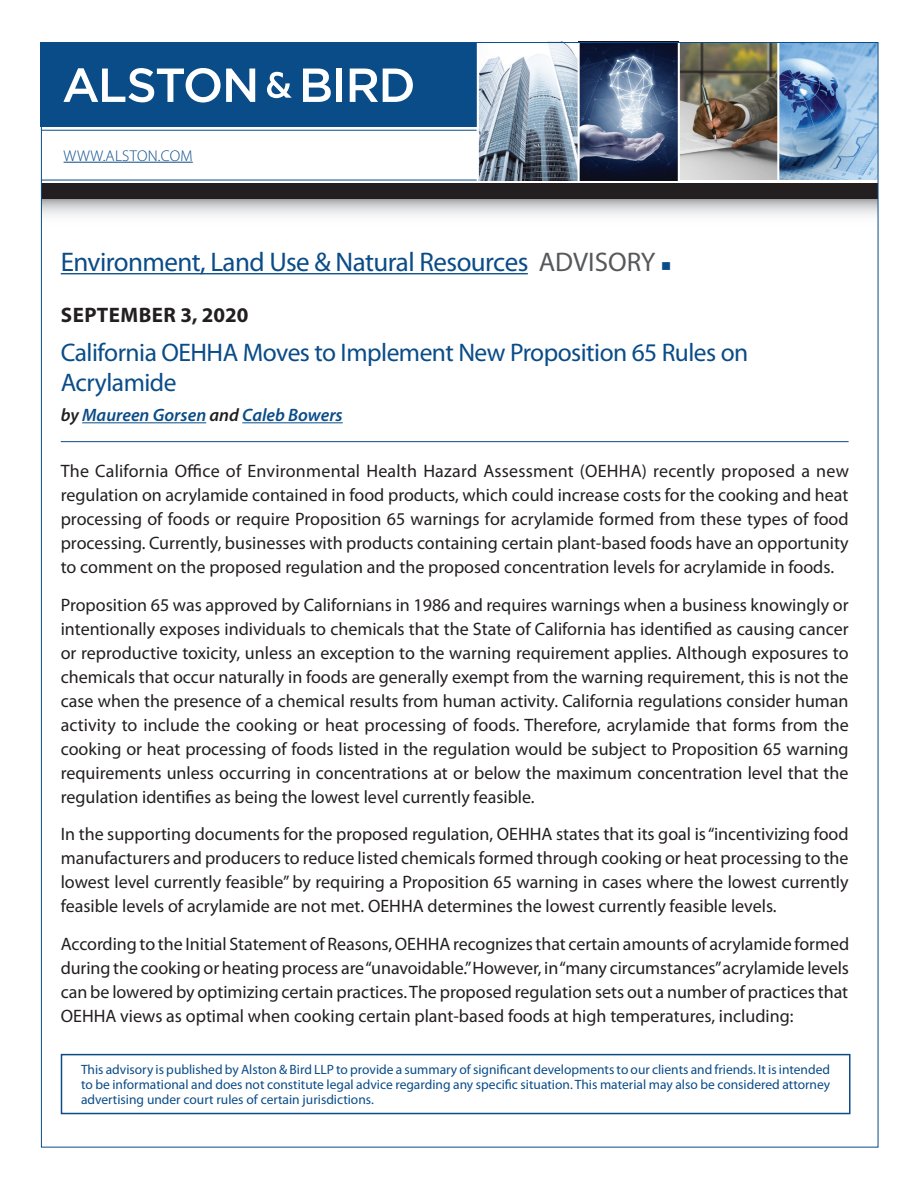
<style>
.page{position:relative;width:918px;height:1188px;background:#fff}
.page>*{position:absolute;margin:0;border:0;box-sizing:border-box;transform-origin:0 0}
.t1{font:27px "Myriad Pro";letter-spacing:-.02em;color:#0a4c88}
.t2{font:25.5px/30px "Myriad Pro";letter-spacing:-.02em;color:#0a4c88}
.t3{font:700 21px "Myriad Pro";letter-spacing:.02em;color:#231f20}
.t4{font:18px/24px "Myriad Pro";color:#231f20;text-align:justify}
.t5{font:italic 600 18px "Myriad Pro";color:#0a4c88}
.t6{font:300 15.6px "Myriad Pro";letter-spacing:.02em;color:#0a4c88}
.t7{font:13.5px/15px "Myriad Pro";color:#0a4c88;text-align:justify}
.s1{color:#57585a}
.s2{color:#231f20}
</style>
<div class="page">
<svg style="left:43px;top:199px;width:833px;height:17px"></svg>
<div style="left:40px;top:42px;width:836px;height:85px;background:#0a4c88"></div>
<hr style="left:41px;top:130px;width:436px;height:1px;background:#0a4c88">
<hr style="left:41px;top:180px;width:436px;height:1px;background:#0a4c88">
<div style="left:41px;top:183px;width:837px;height:16px;background:#231f20"></div>
<img style="left:479px;top:44px;width:397px;height:136px">
<hr style="left:578px;top:42px;width:2px;height:139px;background:#fff">
<hr style="left:678px;top:42px;width:2px;height:139px;background:#fff">
<hr style="left:777px;top:42px;width:2px;height:139px;background:#fff">
<hr style="left:477px;top:41px;width:2px;height:139px;background:#fff">
<svg style="left:63px;top:68px;width:192px;height:35px"></svg>
<svg style="left:267px;top:72px;width:25px;height:26px"></svg>
<svg style="left:303px;top:69px;width:28px;height:33px"></svg>
<div style="left:336px;top:69px;width:6px;height:33px;background:#fff"></div>
<svg style="left:350px;top:69px;width:63px;height:33px"></svg>
<hr style="left:64px;top:162px;width:129px;height:1px;background:#0a4c88">
<hr style="left:61px;top:273px;width:467px;height:1px;background:#0a4c88">
<hr style="left:61px;top:441px;width:788px;height:1px;background:#0a4c88">
<hr style="left:82px;top:422px;width:124px;height:1px;background:#0a4c88">
<hr style="left:242px;top:422px;width:101px;height:1px;background:#0a4c88">
<div style="left:61px;top:1054px;width:789px;height:60px;border:2px solid #0a4c88"></div>
<p class="t6" style="left:64px;top:146px;width:131px">WWW.ALSTON.COM</p>
<h1 class="t1" style="left:61px;top:245px;width:612px">Environment, Land Use &amp; Natural Resources <span class="s1">ADVISORY</span> ■</h1>
<p class="t3" style="left:61px;top:301px;width:189px">SEPTEMBER 3, 2020</p>
<h2 class="t2" style="left:61px;top:337px;width:689px">California OEHHA Moves to Implement New Proposition 65 Rules on<br>Acrylamide</h2>
<p class="t5" style="left:61px;top:404px;width:284px"><span class="s2">by</span> Maureen Gorsen <span class="s2">and</span> Caleb Bowers</p>
<p class="t4" style="left:61px;top:459px;width:790px">The California Office of Environmental Health Hazard Assessment (OEHHA) recently proposed a new regulation on acrylamide contained in food products, which could increase costs for the cooking and heat processing of foods or require Proposition 65 warnings for acrylamide formed from these types of food processing. Currently, businesses with products containing certain plant-based foods have an opportunity to comment on the proposed regulation and the proposed concentration levels for acrylamide in foods.</p>
<p class="t4" style="left:61px;top:592px;width:790px">Proposition 65 was approved by Californians in 1986 and requires warnings when a business knowingly or intentionally exposes individuals to chemicals that the State of California has identified as causing cancer or reproductive toxicity, unless an exception to the warning requirement applies. Although exposures to chemicals that occur naturally in foods are generally exempt from the warning requirement, this is not the case when the presence of a chemical results from human activity. California regulations consider human activity to include the cooking or heat processing of foods. Therefore, acrylamide that forms from the cooking or heat processing of foods listed in the regulation would be subject to Proposition 65 warning requirements unless occurring in concentrations at or below the maximum concentration level that the regulation identifies as being the lowest level currently feasible.</p>
<p class="t4" style="left:61px;top:822px;width:789px">In the supporting documents for the proposed regulation, OEHHA states that its goal is “incentivizing food manufacturers and producers to reduce listed chemicals formed through cooking or heat processing to the lowest level currently feasible” by requiring a Proposition 65 warning in cases where the lowest currently feasible levels of acrylamide are not met. OEHHA determines the lowest currently feasible levels.</p>
<p class="t4" style="left:61px;top:931px;width:790px">According to the Initial Statement of Reasons, OEHHA recognizes that certain amounts of acrylamide formed during the cooking or heating process are “unavoidable.” However, in “many circumstances” acrylamide levels can be lowered by optimizing certain practices. The proposed regulation sets out a number of practices that OEHHA views as optimal when cooking certain plant-based foods at high temperatures, including:</p>
<p class="t7" style="left:81px;top:1061px;width:751px">This advisory is published by Alston &amp; Bird LLP to provide a summary of significant developments to our clients and friends. It is intended to be informational and does not constitute legal advice regarding any specific situation. This material may also be considered attorney advertising under court rules of certain jurisdictions.</p>
</div>
